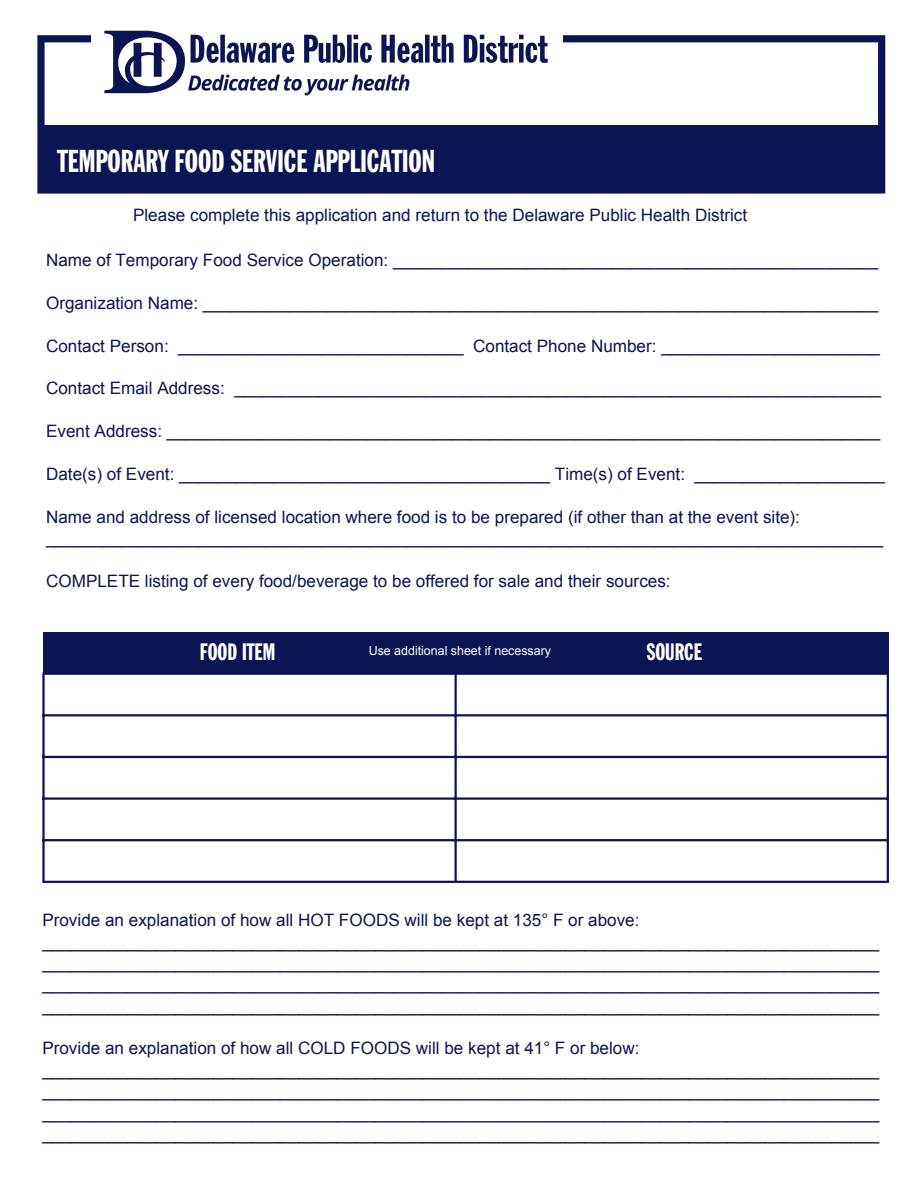
<style>
.page{position:relative;width:918px;height:1188px;background:#fff}
.page>*{position:absolute;margin:0;border:0;box-sizing:border-box;transform-origin:0 0}
.t1{font:31.2px "Franklin Gothic Std Extra Cond";color:#fff}
.t2{font:23.4px "Franklin Gothic Std Extra Cond";color:#fff}
.t3{font:17.1px/21.3px "Arial";color:#0d1453}
.t4{font:12.45px "Arial";color:#fff}
</style>
<div class="page">
<svg style="left:37px;top:35px;width:848px;height:159px"></svg>
<div style="left:91px;top:7px;width:471px;height:113px;background:#fff"></div>
<div style="left:42px;top:125px;width:840px;height:63px;background:#0d1453"></div>
<img style="left:104px;top:30px;width:444px;height:66px">
<div style="left:43px;top:633px;width:846px;height:41px;background:#0d1453"></div>
<svg style="left:45px;top:675px;width:842px;height:206px"></svg>
<hr style="left:42px;top:675px;width:3px;height:206px;background:#0d1453">
<hr style="left:455px;top:675px;width:2px;height:206px;background:#0d1453">
<hr style="left:887px;top:675px;width:2px;height:206px;background:#0d1453">
<hr style="left:42px;top:673px;width:847px;height:2px;background:#0d1453">
<hr style="left:42px;top:714px;width:847px;height:2px;background:#0d1453">
<hr style="left:42px;top:756px;width:847px;height:2px;background:#0d1453">
<hr style="left:42px;top:797px;width:847px;height:3px;background:#0d1453">
<hr style="left:42px;top:839px;width:847px;height:2px;background:#0d1453">
<hr style="left:42px;top:881px;width:847px;height:2px;background:#0d1453">
<h1 class="t1" style="left:57px;top:149px;width:379px">TEMPORARY FOOD SERVICE APPLICATION</h1>
<p class="t3" style="left:133px;top:204px;width:616px">Please complete this application and return to the Delaware Public Health District</p>
<p class="t3" style="left:46px;top:249px;width:834px">Name of Temporary Food Service Operation: ___________________________________________________</p>
<p class="t3" style="left:46px;top:292px;width:834px">Organization Name: _______________________________________________________________________</p>
<p class="t3" style="left:46px;top:335px;width:836px">Contact Person: ______________________________ Contact Phone Number: _______________________</p>
<p class="t3" style="left:46px;top:378px;width:837px">Contact Email Address: ____________________________________________________________________</p>
<p class="t3" style="left:46px;top:420px;width:836px">Event Address: ___________________________________________________________________________</p>
<p class="t3" style="left:46px;top:463px;width:840px">Date(s) of Event: _______________________________________ Time(s) of Event: ____________________</p>
<p class="t3" style="left:46px;top:506px;width:839px">Name and address of licensed location where food is to be prepared (if other than at the event site): ________________________________________________________________________________________</p>
<p class="t3" style="left:46px;top:570px;width:626px">COMPLETE listing of every food/beverage to be offered for sale and their sources:</p>
<h2 class="t2" style="left:200px;top:642px;width:77px">FOOD ITEM</h2>
<h2 class="t2" style="left:647px;top:642px;width:57px">SOURCE</h2>
<p class="t4" style="left:369px;top:644px;width:184px">Use additional sheet if necessary</p>
<p class="t3" style="left:42px;top:910px;width:839px">Provide an explanation of how all HOT FOODS will be kept at 135° F or above: ________________________________________________________________________________________ ________________________________________________________________________________________ ________________________________________________________________________________________ ________________________________________________________________________________________</p>
<p class="t3" style="left:42px;top:1038px;width:839px">Provide an explanation of how all COLD FOODS will be kept at 41° F or below: ________________________________________________________________________________________ ________________________________________________________________________________________ ________________________________________________________________________________________ ________________________________________________________________________________________</p>
</div>
